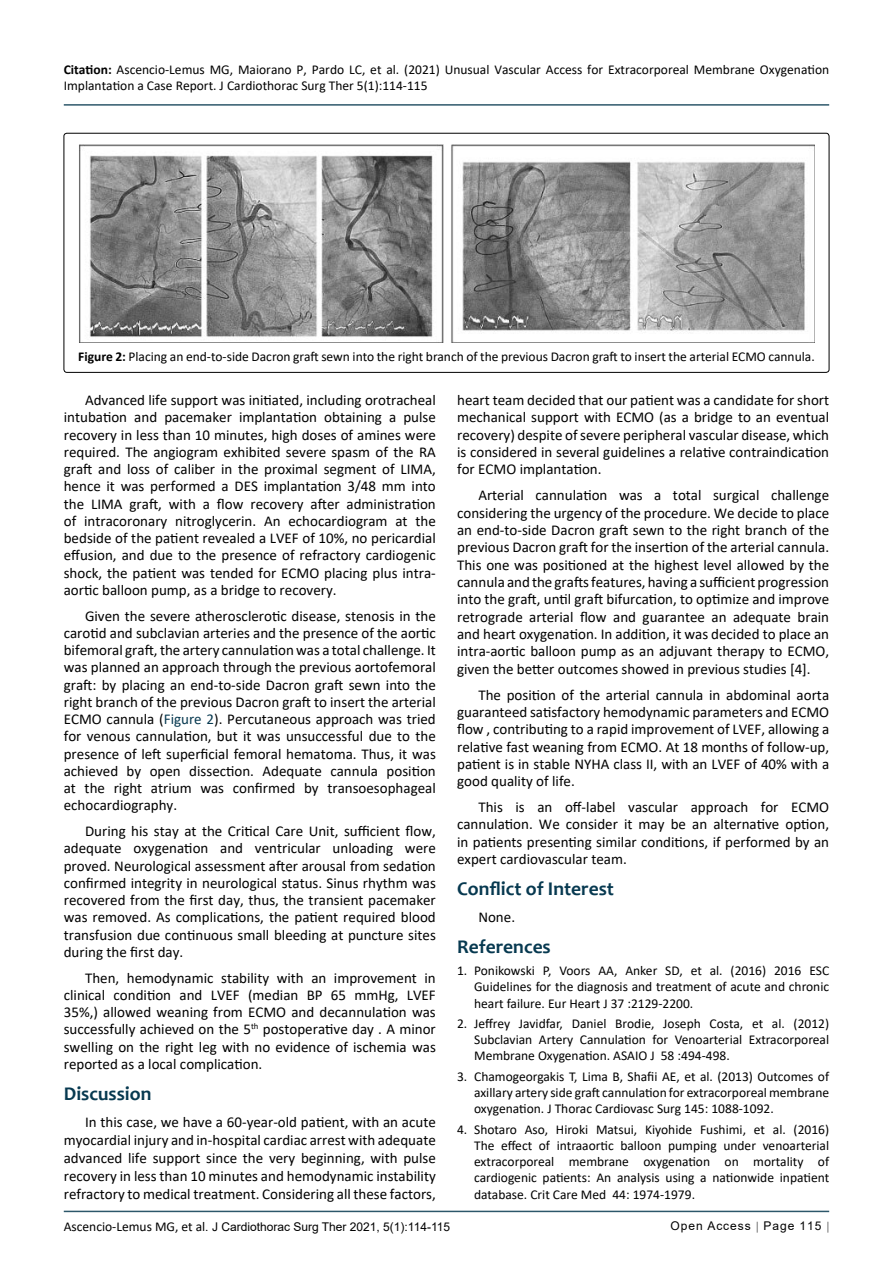
<style>
.page{position:relative;width:893px;height:1263px;background:#fff}
.page>*{position:absolute;margin:0;border:0;box-sizing:border-box;transform-origin:0 0}
.t1{font:700 19.5px "Candara";color:#073950}
.t2{font:15px/17.2px "Calibri";color:#000;text-align:justify}
.t3{font:13.5px/16.2px "Calibri";color:#000;text-align:justify}
.t4{font:12px "Arial";color:#000}
.t5{font:12px "Arial";letter-spacing:.08em;color:#000}
.s1{font-weight:700}
.s2{color:#073950}
.s3{font-family:"Calibri";font-size:13.5px}
</style>
<div class="page">
<hr style="left:64px;top:1211px;width:765px;height:1px;background:#073950">
<hr style="left:64px;top:104px;width:765px;height:2px;background:#073950">
<div style="left:64px;top:133px;width:765px;height:239px;border:1px solid #000;border-radius:3px"></div>
<img style="left:79px;top:144px;width:736px;height:199px">
<p class="t3" style="left:64px;top:61px;width:767px"><span class="s1">Citation:</span> Ascencio-Lemus MG, Maiorano P, Pardo LC, et al. (2021) Unusual Vascular Access for Extracorporeal Membrane Oxygenation<br>Implantation a Case Report. J Cardiothorac Surg Ther 5(1):114-115</p>
<p class="t3" style="left:78px;top:348px;width:738px"><span class="s1">Figure 2:</span> Placing an end-to-side Dacron graft sewn into the right branch of the previous Dacron graft to insert the arterial ECMO cannula.</p>
<p class="t2" style="left:64px;top:391px;width:374px;text-indent:21px">Advanced life support was initiated, including orotracheal intubation and pacemaker implantation obtaining a pulse recovery in less than 10 minutes, high doses of amines were required. The angiogram exhibited severe spasm of the RA graft and loss of caliber in the proximal segment of LIMA, hence it was performed a DES implantation 3/48 mm into the LIMA graft, with a flow recovery after administration of intracoronary nitroglycerin. An echocardiogram at the bedside of the patient revealed a LVEF of 10%, no pericardial effusion, and due to the presence of refractory cardiogenic shock, the patient was tended for ECMO placing plus intra&shy;aortic balloon pump, as a bridge to recovery.</p>
<p class="t2" style="left:64px;top:607px;width:374px;text-indent:21px">Given the severe atherosclerotic disease, stenosis in the carotid and subclavian arteries and the presence of the aortic bifemoral graft, the artery cannulation was a total challenge. It was planned an approach through the previous aortofemoral graft: by placing an end-to-side Dacron graft sewn into the right branch of the previous Dacron graft to insert the arterial ECMO cannula (<span class="s2">Figure 2</span>). Percutaneous approach was tried for venous cannulation, but it was unsuccessful due to the presence of left superficial femoral hematoma. Thus, it was achieved by open dissection. Adequate cannula position at the right atrium was confirmed by transoesophageal echocardiography.</p>
<p class="t2" style="left:64px;top:822px;width:374px;text-indent:21px">During his stay at the Critical Care Unit, sufficient flow, adequate oxygenation and ventricular unloading were proved. Neurological assessment after arousal from sedation confirmed integrity in neurological status. Sinus rhythm was recovered from the first day, thus, the transient pacemaker was removed. As complications, the patient required blood transfusion due continuous small bleeding at puncture sites during the first day.</p>
<p class="t2" style="left:64px;top:969px;width:374px;text-indent:21px">Then, hemodynamic stability with an improvement in clinical condition and LVEF (median BP 65 mmHg, LVEF 35%,) allowed weaning from ECMO and decannulation was successfully achieved on the 5<sup>th</sup> postoperative day . A minor swelling on the right leg with no evidence of ischemia was reported as a local complication.</p>
<h1 class="t1" style="left:64px;top:1081px;width:89px">Discussion</h1>
<p class="t2" style="left:64px;top:1112px;width:374px;line-height:18px;text-indent:21px">In this case, we have a 60-year-old patient, with an acute myocardial injury and in-hospital cardiac arrest with adequate advanced life support since the very beginning, with pulse recovery in less than 10 minutes and hemodynamic instability refractory to medical treatment. Considering all these factors,</p>
<p class="t2" style="left:457px;top:391px;width:374px">heart team decided that our patient was a candidate for short mechanical support with ECMO (as a bridge to an eventual recovery) despite of severe peripheral vascular disease, which is considered in several guidelines a relative contraindication for ECMO implantation.</p>
<p class="t2" style="left:457px;top:486px;width:374px;text-indent:21px">Arterial cannulation was a total surgical challenge considering the urgency of the procedure. We decide to place an end-to-side Dacron graft sewn to the right branch of the previous Dacron graft for the insertion of the arterial cannula.<br>This one was positioned at the highest level allowed by the cannula and the grafts features, having a sufficient progression into the graft, until graft bifurcation, to optimize and improve retrograde arterial flow and guarantee an adequate brain and heart oxygenation. In addition, it was decided to place an intra-aortic balloon pump as an adjuvant therapy to ECMO, given the better outcomes showed in previous studies [4].</p>
<p class="t2" style="left:457px;top:685px;width:374px;text-indent:21px">The position of the arterial cannula in abdominal aorta guaranteed satisfactory hemodynamic parameters and ECMO flow , contributing to a rapid improvement of LVEF, allowing a relative fast weaning from ECMO. At 18 months of follow-up, patient is in stable NYHA class II, with an LVEF of 40% with a good quality of life.</p>
<p class="t2" style="left:457px;top:798px;width:374px;text-indent:21px">This is an off-label vascular approach for ECMO cannulation. We consider it may be an alternative option, in patients presenting similar conditions, if performed by an expert cardiovascular team.</p>
<h1 class="t1" style="left:457px;top:876px;width:158px">Conflict of Interest</h1>
<p class="t2" style="left:478px;top:908px;width:38px">None.</p>
<h1 class="t1" style="left:457px;top:934px;width:95px">References</h1>
<p class="t3" style="left:474px;top:962px;width:357px;text-indent:-17px">1. Ponikowski P, Voors AA, Anker SD, et al. (2016) 2016 ESC Guidelines for the diagnosis and treatment of acute and chronic heart failure. Eur Heart J 37 :2129-2200.</p>
<p class="t3" style="left:474px;top:1015px;width:357px;text-indent:-17px">2. Jeffrey Javidfar, Daniel Brodie, Joseph Costa, et al. (2012)<br>Subclavian Artery Cannulation for Venoarterial Extracorporeal Membrane Oxygenation. ASAIO J 58 :494-498.</p>
<p class="t3" style="left:474px;top:1068px;width:357px;text-indent:-17px">3. Chamogeorgakis T, Lima B, Shafii AE, et al. (2013) Outcomes of axillary artery side graft cannulation for extracorporeal membrane oxygenation. J Thorac Cardiovasc Surg 145: 1088-1092.</p>
<p class="t3" style="left:474px;top:1121px;width:357px;text-indent:-17px">4. Shotaro Aso, Hiroki Matsui, Kiyohide Fushimi, et al. (2016)<br>The effect of intraaortic balloon pumping under venoarterial extracorporeal membrane oxygenation on mortality of cardiogenic patients: An analysis using a nationwide inpatient database. Crit Care Med 44: 1974-1979.</p>
<p class="t4" style="left:64px;top:1218px;width:388px"><span class="s3">Ascencio-Lemus MG, et al</span>. J Cardiothorac Surg Ther 2021, 5(1):114-115</p>
<p class="t5" style="left:670px;top:1217px;width:152px">Open Access Page 115</p>
</div>
